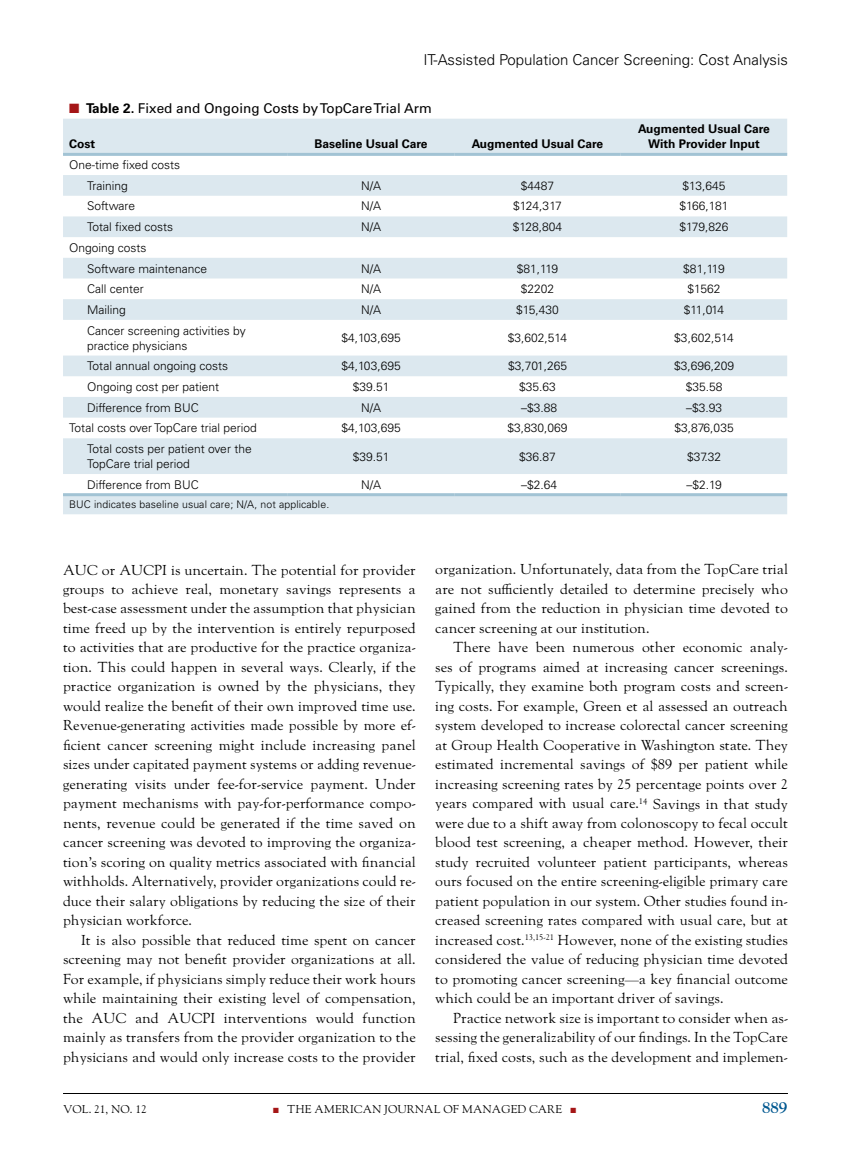
<style>
.page{position:relative;width:851px;height:1161px;background:#fff}
.page>*{position:absolute;margin:0;border:0;box-sizing:border-box;transform-origin:0 0}
.t1{font:700 16.5px "LTC Goudy Oldstyle Pro";color:#005890}
.t2{font:300 15px "Univers LT Std";color:#000}
.t3{font:14.25px/19.5px "LTC Goudy Oldstyle Pro";color:#000;text-align:justify}
.t4{font:13.5px "Univers LT Std";color:#000}
.t5{font:300 12px/20.7px "Univers LT Std";color:#000}
.t6{font:700 12px/15px "Univers LT Std";color:#000;text-align:center}
.t7{font:11.25px "LTC Goudy Oldstyle Pro";color:#000}
.t8{font:300 10.5px "Univers LT Std";letter-spacing:.01em;color:#000}
.s1{color:#a51617}
.s2{font-weight:700}
</style>
<div class="page">
<hr style="left:63px;top:1093px;width:725px;height:1px;background:#000">
<svg style="left:63px;top:119px;width:724px;height:395px;fill:#dce8ef"></svg>
<hr style="left:63px;top:153px;width:225px;height:3px;background:#a2c3d4">
<hr style="left:288px;top:153px;width:166px;height:3px;background:#a2c3d4">
<hr style="left:454px;top:153px;width:166px;height:3px;background:#a2c3d4">
<hr style="left:620px;top:153px;width:167px;height:3px;background:#a2c3d4">
<hr style="left:63px;top:493px;width:225px;height:3px;background:#a2c3d4">
<hr style="left:288px;top:493px;width:166px;height:3px;background:#a2c3d4">
<hr style="left:454px;top:493px;width:166px;height:3px;background:#a2c3d4">
<hr style="left:620px;top:493px;width:167px;height:3px;background:#a2c3d4">
<p class="t2" style="left:423px;top:51px;width:366px">IT-Assisted Population Cancer Screening: Cost Analysis</p>
<p class="t4" style="left:69px;top:100px;width:364px"><span class="s1">■</span> <span class="s2">Table 2.</span> Fixed and Ongoing Costs by TopCare Trial Arm</p>
<p class="t6" style="left:69px;top:137px;width:28px">Cost</p>
<p class="t6" style="left:314px;top:137px;width:115px">Baseline Usual Care</p>
<p class="t6" style="left:471px;top:137px;width:133px">Augmented Usual Care</p>
<p class="t6" style="left:638px;top:122px;width:133px">Augmented Usual Care<br>With Provider Input</p>
<p class="t5" style="left:87px;top:154px;width:95px;text-indent:-18px">One-time fixed costs<br>Training</p>
<p class="t5" style="left:361px;top:175px;width:22px">N/A</p>
<p class="t5" style="left:521px;top:175px;width:35px">$4487</p>
<p class="t5" style="left:682px;top:175px;width:44px">$13,645</p>
<p class="t5" style="left:87px;top:196px;width:50px">Software</p>
<p class="t5" style="left:361px;top:196px;width:22px">N/A</p>
<p class="t5" style="left:513px;top:196px;width:50px">$124,317</p>
<p class="t5" style="left:679px;top:196px;width:51px">$166,181</p>
<p class="t5" style="left:87px;top:217px;width:87px">Total fixed costs</p>
<p class="t5" style="left:361px;top:217px;width:22px">N/A</p>
<p class="t5" style="left:512px;top:217px;width:51px">$128,804</p>
<p class="t5" style="left:679px;top:217px;width:51px">$179,826</p>
<p class="t5" style="left:87px;top:237px;width:122px;text-indent:-18px">Ongoing costs<br>Software maintenance</p>
<p class="t5" style="left:361px;top:258px;width:22px">N/A</p>
<p class="t5" style="left:517px;top:258px;width:43px">$81,119</p>
<p class="t5" style="left:683px;top:258px;width:43px">$81,119</p>
<p class="t5" style="left:87px;top:279px;width:58px">Call center</p>
<p class="t5" style="left:361px;top:279px;width:22px">N/A</p>
<p class="t5" style="left:521px;top:279px;width:35px">$2202</p>
<p class="t5" style="left:687px;top:279px;width:34px">$1562</p>
<p class="t5" style="left:87px;top:299px;width:40px">Mailing</p>
<p class="t5" style="left:361px;top:299px;width:22px">N/A</p>
<p class="t5" style="left:516px;top:299px;width:44px">$15,430</p>
<p class="t5" style="left:683px;top:299px;width:42px">$11,014</p>
<p class="t5" style="left:87px;top:323px;width:160px;line-height:15px">Cancer screening activities by practice physicians</p>
<p class="t5" style="left:341px;top:327px;width:61px">$4,103,695</p>
<p class="t5" style="left:508px;top:327px;width:61px">$3,602,514</p>
<p class="t5" style="left:674px;top:327px;width:61px">$3,602,514</p>
<p class="t5" style="left:87px;top:356px;width:142px">Total annual ongoing costs</p>
<p class="t5" style="left:341px;top:356px;width:61px">$4,103,695</p>
<p class="t5" style="left:508px;top:356px;width:61px">$3,701,265</p>
<p class="t5" style="left:674px;top:356px;width:62px">$3,696,209</p>
<p class="t5" style="left:87px;top:376px;width:134px">Ongoing cost per patient</p>
<p class="t5" style="left:353px;top:376px;width:38px">$39.51</p>
<p class="t5" style="left:519px;top:376px;width:38px">$35.63</p>
<p class="t5" style="left:685px;top:376px;width:38px">$35.58</p>
<p class="t5" style="left:87px;top:397px;width:113px">Difference from BUC</p>
<p class="t5" style="left:361px;top:397px;width:22px">N/A</p>
<p class="t5" style="left:521px;top:397px;width:38px">–$3.88</p>
<p class="t5" style="left:686px;top:397px;width:38px">–$3.93</p>
<p class="t5" style="left:69px;top:418px;width:189px">Total costs over TopCare trial period</p>
<p class="t5" style="left:341px;top:418px;width:61px">$4,103,695</p>
<p class="t5" style="left:507px;top:418px;width:62px">$3,830,069</p>
<p class="t5" style="left:674px;top:418px;width:61px">$3,876,035</p>
<p class="t5" style="left:87px;top:441px;width:166px;line-height:15px">Total costs per patient over the<br>TopCare trial period</p>
<p class="t5" style="left:353px;top:446px;width:38px">$39.51</p>
<p class="t5" style="left:519px;top:446px;width:38px">$36.87</p>
<p class="t5" style="left:687px;top:446px;width:36px">$37.32</p>
<p class="t5" style="left:87px;top:474px;width:113px">Difference from BUC</p>
<p class="t5" style="left:361px;top:474px;width:22px">N/A</p>
<p class="t5" style="left:521px;top:474px;width:38px">–$2.64</p>
<p class="t5" style="left:686px;top:474px;width:37px">–$2.19</p>
<p class="t8" style="left:69px;top:498px;width:262px">BUC indicates baseline usual care; N/A, not applicable.</p>
<p class="t3" style="left:63px;top:561px;width:354px">AUC or AUCPI is uncertain. The potential for provider groups to achieve real, monetary savings represents a best-case assessment under the assumption that physician time freed up by the intervention is entirely repurposed to activities that are productive for the practice organiza&shy;tion. This could happen in several ways. Clearly, if the practice organization is owned by the physicians, they would realize the benefit of their own improved time use.<br>Revenue-generating activities made possible by more ef&shy;ficient cancer screening might include increasing panel sizes under capitated payment systems or adding revenue&shy;generating visits under fee-for-service payment. Under payment mechanisms with pay-for-performance compo&shy;nents, revenue could be generated if the time saved on cancer screening was devoted to improving the organiza&shy;tion’s scoring on quality metrics associated with financial withholds. Alternatively, provider organizations could re&shy;duce their salary obligations by reducing the size of their physician workforce.</p>
<p class="t3" style="left:63px;top:931px;width:354px;text-indent:18px">It is also possible that reduced time spent on cancer screening may not benefit provider organizations at all.<br>For example, if physicians simply reduce their work hours while maintaining their existing level of compensation, the AUC and AUCPI interventions would function mainly as transfers from the provider organization to the physicians and would only increase costs to the provider</p>
<p class="t3" style="left:435px;top:560px;width:354px">organization. Unfortunately, data from the TopCare trial are not sufficiently detailed to determine precisely who gained from the reduction in physician time devoted to cancer screening at our institution.</p>
<p class="t3" style="left:435px;top:638px;width:354px;text-indent:18px">There have been numerous other economic analy&shy;ses of programs aimed at increasing cancer screenings.<br>Typically, they examine both program costs and screen&shy;ing costs. For example, Green et al assessed an outreach system developed to increase colorectal cancer screening at Group Health Cooperative in Washington state. They estimated incremental savings of $89 per patient while increasing screening rates by 25 percentage points over 2 years compared with usual care.<sup>14</sup> Savings in that study were due to a shift away from colonoscopy to fecal occult blood test screening, a cheaper method. However, their study recruited volunteer patient participants, whereas ours focused on the entire screening-eligible primary care patient population in our system. Other studies found in&shy;creased screening rates compared with usual care, but at increased cost.<sup>13,15-21</sup> However, none of the existing studies considered the value of reducing physician time devoted to promoting cancer screening—a key financial outcome which could be an important driver of savings.</p>
<p class="t3" style="left:435px;top:1009px;width:354px;text-indent:18px">Practice network size is important to consider when as&shy;sessing the generalizability of our findings. In the TopCare trial, fixed costs, such as the development and implemen-</p>
<p class="t7" style="left:63px;top:1103px;width:85px">VOL. 21, NO. 12</p>
<p class="t7" style="left:273px;top:1103px;width:304px"><span class="s1">■</span> THE AMERICAN JOURNAL OF MANAGED CARE <span class="s1">■</span></p>
<p class="t1" style="left:762px;top:1099px;width:26px">889</p>
</div>
